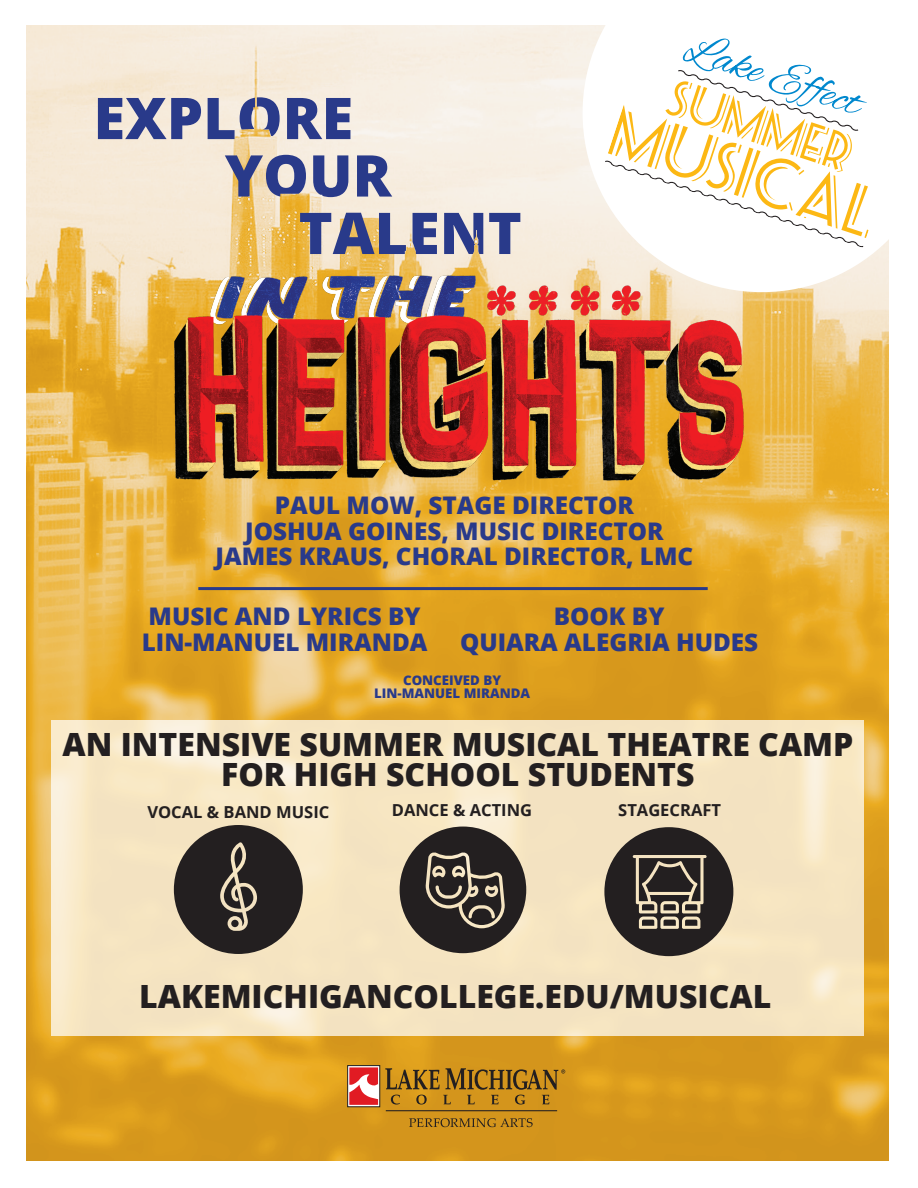
<style>
.page{position:relative;width:918px;height:1188px;background:#fff}
.page>*{position:absolute;margin:0;border:0;box-sizing:border-box;transform-origin:0 0}
.t1{font:800 31.95px/29.8px "Open Sans";color:#231f20;text-align:center}
.t2{font:800 24.3px/25.3px "Open Sans";color:#293a8a;text-align:center}
.t3{font:700 16.5px "Open Sans";color:#231f20}
.t4{font:800 13.2px/13.2px "Open Sans";color:#293a8a;text-align:center}
</style>
<div class="page">
<img style="left:26px;top:26px;width:863px;height:1135px">
<img style="left:61px;top:187px;width:796px;height:533px">
<svg style="left:52px;top:720px;width:812px;height:316px;background:#f5e5c4"></svg>
<svg style="left:400px;top:827px;width:126px;height:126px;background:#635b51"></svg>
<svg style="left:604px;top:827px;width:129px;height:129px;background:#675f54"></svg>
<svg style="left:174px;top:825px;width:129px;height:129px;background:#5c554c"></svg>
<svg style="left:98px;top:98px;width:103px;height:41px;background:#7a7fa9"></svg>
<svg style="left:287px;top:98px;width:63px;height:41px;background:#6871a4"></svg>
<svg style="left:357px;top:155px;width:35px;height:42px"></svg>
<svg style="left:489px;top:213px;width:31px;height:41px"></svg>
<svg style="left:208px;top:97px;width:72px;height:42px;background:#9695aa"></svg>
<svg style="left:225px;top:155px;width:81px;height:42px;background:#8d8a9f"></svg>
<svg style="left:313px;top:155px;width:35px;height:42px"></svg>
<svg style="left:300px;top:213px;width:106px;height:41px;background:#8c8796"></svg>
<svg style="left:413px;top:213px;width:24px;height:41px"></svg>
<svg style="left:444px;top:213px;width:39px;height:41px;background:#68709f"></svg>
<hr style="left:198px;top:587px;width:510px;height:3px;background:#293a8a">
<svg style="left:583px;top:26px;width:306px;height:266px"></svg>
<svg style="left:605px;top:38px;width:264px;height:210px"></svg>
<hr style="left:386px;top:1110px;width:171px;height:1px;background:#231f20">
<svg style="left:347px;top:1065px;width:33px;height:42px"></svg>
<svg style="left:349px;top:1067px;width:29px;height:38px"></svg>
<svg style="left:385px;top:1068px;width:180px;height:37px;background:#ad7b1c"></svg>
<svg style="left:409px;top:1118px;width:124px;height:9px"></svg>
<p class="t2" style="left:216px;top:492px;width:479px">PAUL MOW, STAGE DIRECTOR<br>JOSHUA GOINES, MUSIC DIRECTOR<br>JAMES KRAUS, CHORAL DIRECTOR, LMC</p>
<p class="t2" style="left:142px;top:602px;width:287px;text-align:left">MUSIC AND LYRICS BY<br>LIN-MANUEL MIRANDA</p>
<p class="t2" style="left:460px;top:602px;width:300px">BOOK BY<br>QUIARA ALEGRIA HUDES</p>
<p class="t4" style="left:374px;top:673px;width:157px">CONCEIVED BY<br>LIN-MANUEL MIRANDA</p>
<h1 class="t1" style="left:63px;top:728px;width:792px">AN INTENSIVE SUMMER MUSICAL THEATRE CAMP<br>FOR HIGH SCHOOL STUDENTS</h1>
<p class="t3" style="left:147px;top:800px;width:183px">VOCAL &amp; BAND MUSIC</p>
<p class="t3" style="left:392px;top:799px;width:142px">DANCE &amp; ACTING</p>
<p class="t3" style="left:618px;top:799px;width:104px">STAGECRAFT</p>
<h1 class="t1" style="left:139px;top:980px;width:634px">LAKEMICHIGANCOLLEGE.EDU/MUSICAL</h1>
</div>
